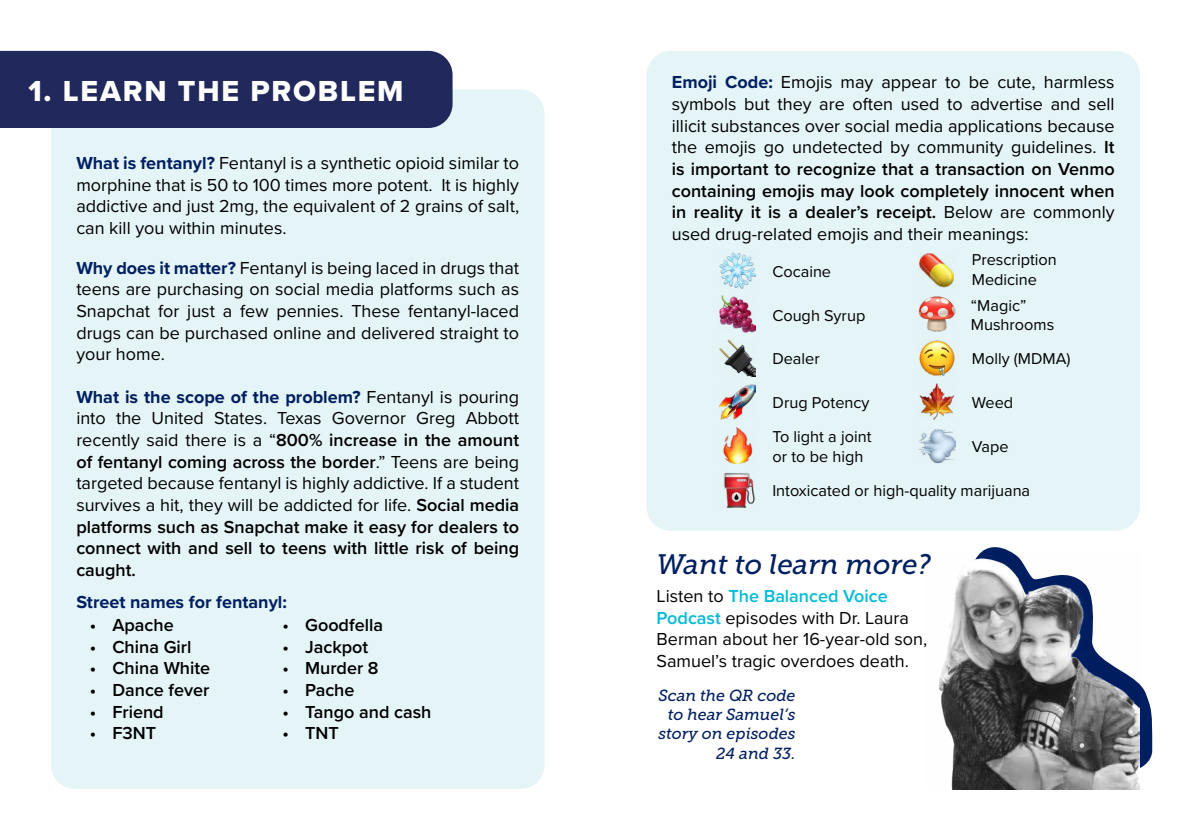
<style>
.page{position:relative;width:1191px;height:840px;background:#fff}
.page>*{position:absolute;margin:0;border:0;box-sizing:border-box;transform-origin:0 0}
.t1{font:30px "Proxima Nova Extrabld";letter-spacing:.06em;color:#fff}
.t2{font:italic 28px "Museo Slab 500";letter-spacing:-.005em;color:#001f60}
.t3{font:18px/21.6px "Proxima Nova";color:#000;text-align:justify}
.t4{font:600 18px "Proxima Nova";color:#000}
.t5{font:700 18px "Proxima Nova";color:#001f60}
.t6{font:16.2px/19.6px "Proxima Nova";color:#000}
.t7{font:italic 16px/19.2px "Museo Slab 500";color:#001f60;text-align:center}
.s1{font-weight:700;color:#001f60}
.s2{font-weight:600}
.s3{font-weight:600;color:#00bbd8}
</style>
<div class="page">
<div style="left:51px;top:89px;width:493px;height:699px;background:#e4f4f7;border-radius:24px"></div>
<div style="left:0;top:51px;width:452px;height:77px;background:#20285c"></div>
<div style="left:646px;top:51px;width:494px;height:479px;background:#e4f4f7;border-radius:24px"></div>
<img style="left:723px;top:427px;width:30px;height:36px">
<img style="left:719px;top:384px;width:36px;height:36px">
<img style="left:723px;top:473px;width:32px;height:34px">
<img style="left:919px;top:383px;width:36px;height:37px">
<img style="left:919px;top:429px;width:36px;height:34px">
<img style="left:719px;top:296px;width:36px;height:36px">
<img style="left:919px;top:253px;width:35px;height:35px">
<img style="left:719px;top:252px;width:36px;height:36px">
<img style="left:919px;top:340px;width:36px;height:36px">
<img style="left:918px;top:296px;width:37px;height:36px">
<img style="left:719px;top:339px;width:36px;height:37px">
<svg style="left:946px;top:525px;width:207px;height:264px"></svg>
<img style="left:938px;top:550px;width:202px;height:238px">
<p class="t1" style="left:28px;top:68px;width:377px">1. LEARN THE PROBLEM</p>
<p class="t3" style="left:76px;top:151px;width:444px"><span class="s1">What is fentanyl?</span> Fentanyl is a synthetic opioid similar to morphine that is 50 to 100 times more potent. It is highly addictive and just 2mg, the equivalent of 2 grains of salt, can kill you within minutes.</p>
<p class="t3" style="left:76px;top:256px;width:444px"><span class="s1">Why does it matter?</span> Fentanyl is being laced in drugs that teens are purchasing on social media platforms such as Snapchat for just a few pennies. These fentanyl-laced drugs can be purchased online and delivered straight to your home.</p>
<p class="t3" style="left:76px;top:385px;width:444px"><span class="s1">What is the scope of the problem?</span> Fentanyl is pouring into the United States. Texas Governor Greg Abbott recently said there is a “<span class="s2">800% increase in the amount of fentanyl coming across the border</span>.” Teens are being targeted because fentanyl is highly addictive. If a student survives a hit, they will be addicted for life. <span class="s2">Social media platforms such as Snapchat make it easy for dealers to connect with and sell to teens with little risk of being caught.</span></p>
<p class="t4" style="left:90px;top:611px;width:86px">• Apache</p>
<p class="t4" style="left:90px;top:633px;width:103px">• China Girl</p>
<p class="t4" style="left:90px;top:654px;width:122px">• China White</p>
<p class="t4" style="left:90px;top:676px;width:121px">• Dance fever</p>
<p class="t4" style="left:90px;top:697px;width:76px">• Friend</p>
<p class="t4" style="left:90px;top:719px;width:68px">• F3NT</p>
<p class="t5" style="left:76px;top:588px;width:212px">Street names for fentanyl:</p>
<p class="t4" style="left:282px;top:611px;width:102px">• Goodfella</p>
<p class="t4" style="left:282px;top:633px;width:87px">• Jackpot</p>
<p class="t4" style="left:282px;top:654px;width:98px">• Murder 8</p>
<p class="t4" style="left:282px;top:676px;width:74px">• Pache</p>
<p class="t4" style="left:282px;top:697px;width:151px">• Tango and cash</p>
<p class="t4" style="left:282px;top:719px;width:58px">• TNT</p>
<p class="t3" style="left:672px;top:71px;width:444px"><span class="s1">Emoji Code:</span> Emojis may appear to be cute, harmless symbols but they are often used to advertise and sell illicit substances over social media applications because the emojis go undetected by community guidelines. <span class="s2">It is important to recognize that a transaction on Venmo containing emojis may look completely innocent when in reality it is a dealer’s receipt.</span> Below are commonly used drug-related emojis and their meanings:</p>
<p class="t6" style="left:772px;top:261px;width:60px">Cocaine</p>
<p class="t6" style="left:772px;top:304px;width:94px">Cough Syrup</p>
<p class="t6" style="left:772px;top:348px;width:49px">Dealer</p>
<p class="t6" style="left:971px;top:249px;width:86px">Prescription<br>Medicine</p>
<p class="t6" style="left:971px;top:295px;width:85px">“Magic”<br>Mushrooms</p>
<p class="t6" style="left:971px;top:348px;width:100px">Molly (MDMA)</p>
<p class="t6" style="left:772px;top:392px;width:98px">Drug Potency</p>
<p class="t6" style="left:772px;top:426px;width:100px">To light a joint or to be high</p>
<p class="t6" style="left:772px;top:479px;width:259px">Intoxicated or high-quality marijuana</p>
<p class="t6" style="left:971px;top:392px;width:43px">Weed</p>
<p class="t6" style="left:971px;top:436px;width:38px">Vape</p>
<p class="t2" style="left:656px;top:548px;width:276px">Want to learn more?</p>
<p class="t3" style="left:656px;top:584px;width:272px;text-align:left">Listen to <span class="s3">The Balanced Voice<br>Podcast</span> episodes with Dr. Laura<br>Berman about her 16-year-old son,<br>Samuel’s tragic overdoes death.</p>
<p class="t7" style="left:658px;top:685px;width:139px">Scan the QR code to hear Samuel’s</p>
<p class="t7" style="left:658px;top:723px;width:139px;text-align:right">story on episodes<br>24 and 33.</p>
</div>
